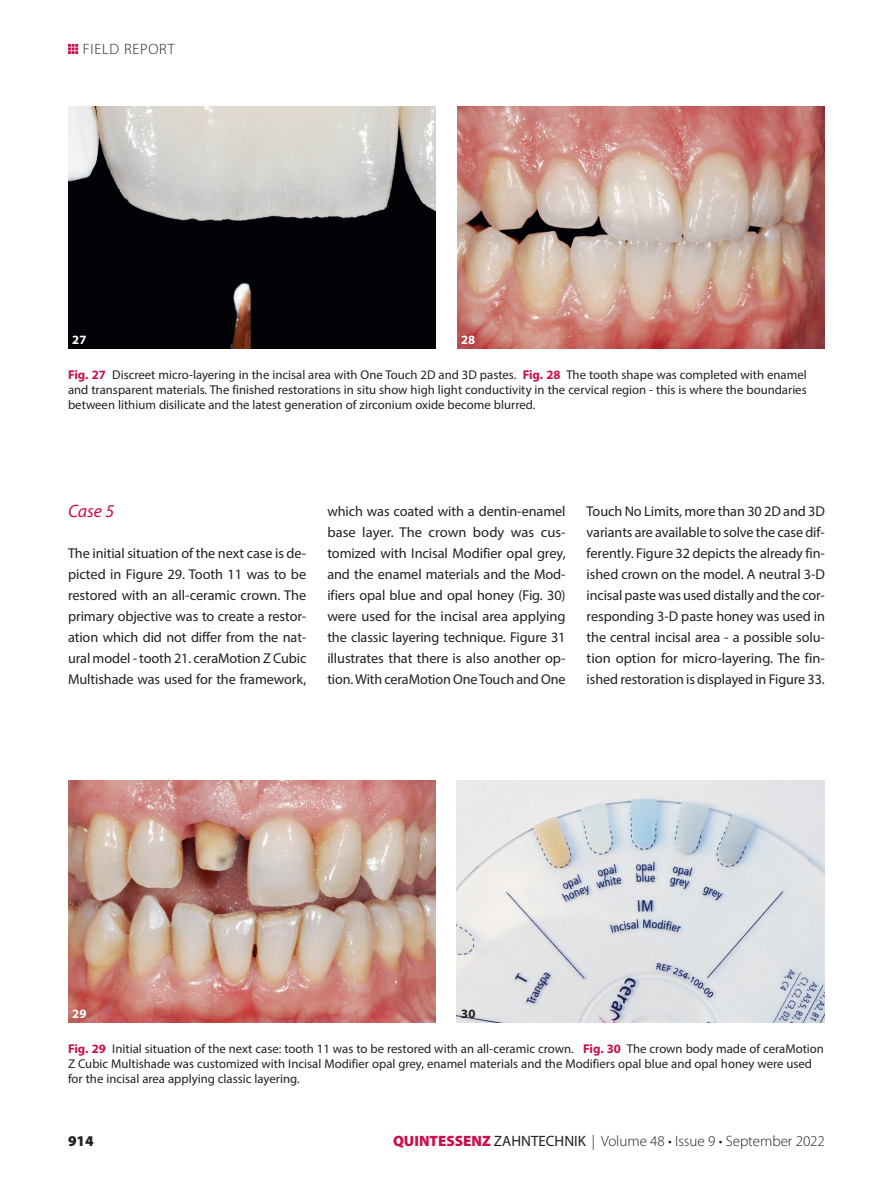
<style>
.page{position:relative;width:893px;height:1191px;background:#fff}
.page>*{position:absolute;margin:0;border:0;box-sizing:border-box;transform-origin:0 0}
.t1{font:italic 18px "Myriad Pro";color:#cc0d4d}
.t2{font:300 15px "Myriad Pro";color:#231f20}
.t3{font:900 15px "Myriad Pro";color:#231f20}
.t4{font:14.25px/21px "Myriad Pro";letter-spacing:-.005em;color:#231f20;text-align:justify}
.t5{font:12.75px/15.3px "Myriad Pro";color:#231f20;text-align:justify}
.t6{font:700 12.75px "Myriad Pro";color:#fff}
.t7{font:700 12.75px "Myriad Pro";color:#231f20}
.s1{font-weight:700;color:#cc0d4d}
.s2{font-weight:900;color:#cc0d4d}
.s3{font-weight:400}
</style>
<div class="page">
<svg style="left:68px;top:44px;width:10px;height:10px"></svg>
<img style="left:68px;top:106px;width:368px;height:242px">
<img style="left:457px;top:106px;width:368px;height:242px">
<img style="left:68px;top:780px;width:368px;height:242px">
<img style="left:457px;top:780px;width:368px;height:242px">
<p class="t2" style="left:83px;top:41px;width:16px">Field</p>
<p class="t2" style="left:124px;top:41px;width:10px">report</p>
<p class="t6" style="left:72px;top:331px;width:16px">27</p>
<p class="t6" style="left:461px;top:331px;width:16px">28</p>
<p class="t5" style="left:68px;top:366px;width:740px"><span class="s1">Fig. 27</span> Discreet micro-layering in the incisal area with One Touch 2D and 3D pastes. <span class="s1">Fig. 28</span> The tooth shape was completed with enamel and transparent materials. The finished restorations in situ show high light conductivity in the cervical region - this is where the boundaries between lithium disilicate and the latest generation of zirconium oxide become blurred.</p>
<p class="t1" style="left:68px;top:500px;width:48px">Case 5</p>
<p class="t4" style="left:68px;top:542px;width:240px">The initial situation of the next case is de&shy;picted in Figure 29. Tooth 11 was to be restored with an all-ceramic crown. The primary objective was to create a restor&shy;ation which did not differ from the nat&shy;ural model - tooth 21. ceraMotion Z Cubic Multishade was used for the framework,</p>
<p class="t4" style="left:327px;top:500px;width:240px">which was coated with a dentin-enamel base layer. The crown body was cus&shy;tomized with Incisal Modifier opal grey, and the enamel materials and the Mod&shy;ifiers opal blue and opal honey (Fig. 30) were used for the incisal area applying the classic layering technique. Figure 31 illustrates that there is also another op&shy;tion. With ceraMotion One Touch and One</p>
<p class="t4" style="left:587px;top:500px;width:240px">Touch No Limits, more than 30 2D and 3D variants are available to solve the case dif&shy;ferently. Figure 32 depicts the already fin&shy;ished crown on the model. A neutral 3-D incisal paste was used distally and the cor&shy;responding 3-D paste honey was used in the central incisal area - a possible solu&shy;tion option for micro-layering. The fin&shy;ished restoration is displayed in Figure 33.</p>
<p class="t6" style="left:72px;top:1005px;width:16px">29</p>
<p class="t7" style="left:461px;top:1005px;width:16px">30</p>
<p class="t5" style="left:68px;top:1040px;width:757px;text-align:left"><span class="s1">Fig. 29</span> Initial situation of the next case: tooth 11 was to be restored with an all-ceramic crown. <span class="s1">Fig. 30</span> The crown body made of ceraMotion<br>Z Cubic Multishade was customized with Incisal Modifier opal grey, enamel materials and the Modifiers opal blue and opal honey were used for the incisal area applying classic layering.</p>
<p class="t3" style="left:68px;top:1132px;width:27px">914</p>
<p class="t2" style="left:393px;top:1133px;width:433px"><span class="s2">QUINTESSENZ</span> <span class="s3">ZAHNTECHNIK</span> | Volume 48 • Issue 9 • September 2022</p>
</div>
